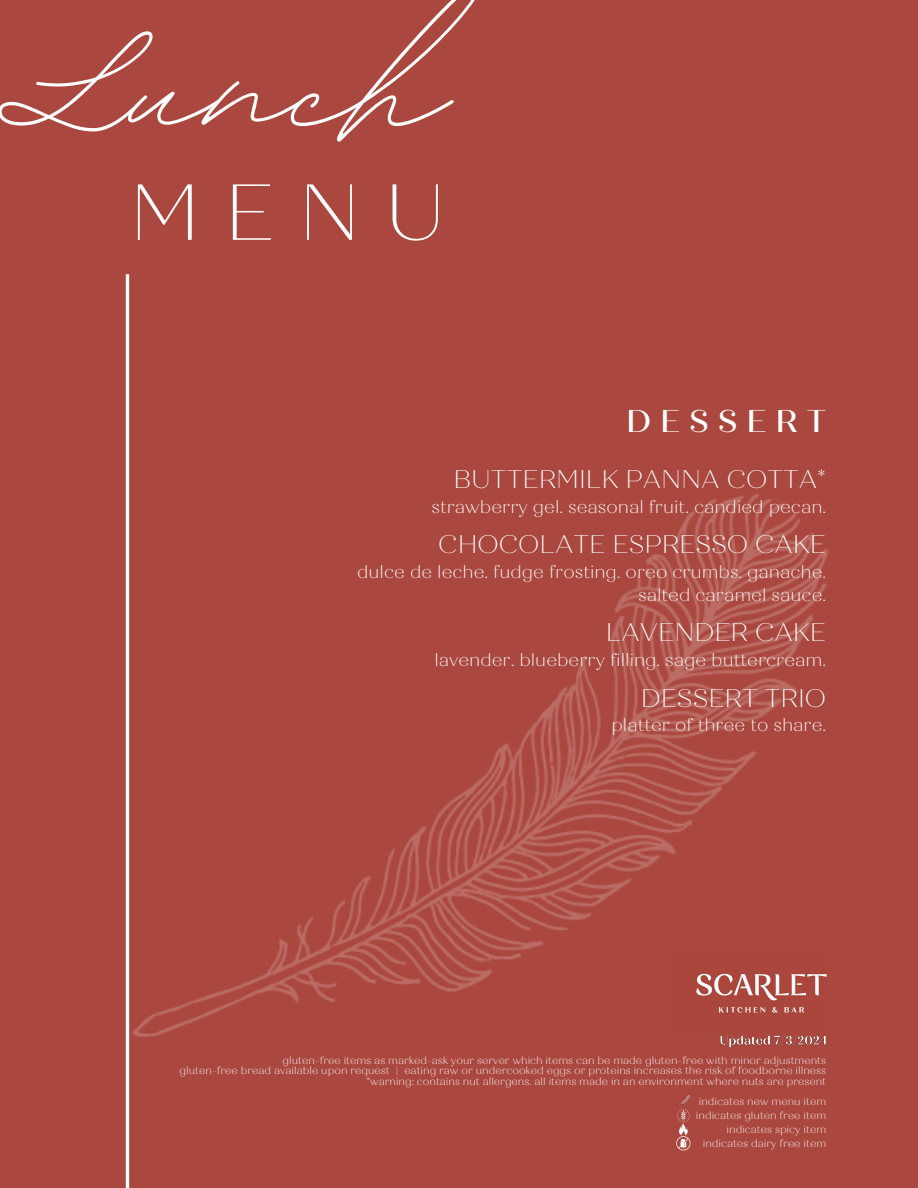
<style>
.page{position:relative;width:918px;height:1188px;background:#aa483f}
.page>*{position:absolute;margin:0;border:0;box-sizing:border-box;transform-origin:0 0}
.t1{font:282px "BD Script";color:#fff}
.t2{font:100 79.2px "Quiche Display";color:#fff}
.t3{font:500 31.5px "Quiche Display";letter-spacing:.3em;color:#fff}
.t4{font:100 25.5px "Quiche Display";color:#fff}
.t5{font:100 18px/22.5px "Quiche Display";color:#fff;text-align:right}
.t6{font:100 10.5px "Quiche Display";color:#fff}
</style>
<div class="page">
<hr style="left:126px;top:274px;width:3px;height:914px;background:#fff">
<img style="left:125px;top:327px;width:704px;height:861px">
<img style="left:675px;top:1092px;width:17px;height:17px">
<img style="left:672px;top:952px;width:154px;height:82px">
<svg style="left:676px;top:1109px;width:15px;height:41px"></svg>
<img style="left:718px;top:1034px;width:111px;height:17px">
<p class="t1" style="left:0;top:-97px;width:447px">Lunch</p>
<p class="t2" style="left:129px;top:165px;width:318px">MENU</p>
<h3 class="t3" style="left:627px;top:403px;width:201px">DESSERT</h3>
<h3 class="t4" style="left:454px;top:464px;width:374px">BUTTERMILK PANNA COTTA*</h3>
<h3 class="t5" style="left:432px;top:496px;width:396px">strawberry gel. seasonal fruit. candied pecan.</h3>
<h3 class="t4" style="left:438px;top:529px;width:389px">CHOCOLATE ESPRESSO CAKE</h3>
<h3 class="t5" style="left:357px;top:561px;width:471px">dulce de leche. fudge frosting. oreo crumbs. ganache. salted caramel sauce.</h3>
<h3 class="t4" style="left:606px;top:617px;width:222px">LAVENDER CAKE</h3>
<h3 class="t5" style="left:434px;top:649px;width:393px">lavender. blueberry filling. sage buttercream.</h3>
<h3 class="t4" style="left:641px;top:683px;width:187px">DESSERT TRIO</h3>
<h3 class="t5" style="left:612px;top:714px;width:216px">platter of three to share.</h3>
<p class="t6" style="left:283px;top:1054px;width:545px">gluten-free items as marked-ask your server which items can be made gluten-free with minor adjustments</p>
<p class="t6" style="left:180px;top:1065px;width:648px">gluten-free bread available upon request | eating raw or undercooked eggs or proteins increases the risk of foodborne illness</p>
<p class="t6" style="left:367px;top:1075px;width:461px">*warning: contains nut allergens. all items made in an environment where nuts are present</p>
<p class="t6" style="left:699px;top:1095px;width:129px">indicates new menu item</p>
<p class="t6" style="left:696px;top:1109px;width:132px">indicates gluten free item</p>
<p class="t6" style="left:727px;top:1123px;width:101px">indicates spicy item</p>
<p class="t6" style="left:703px;top:1137px;width:125px">indicates dairy free item</p>
</div>
